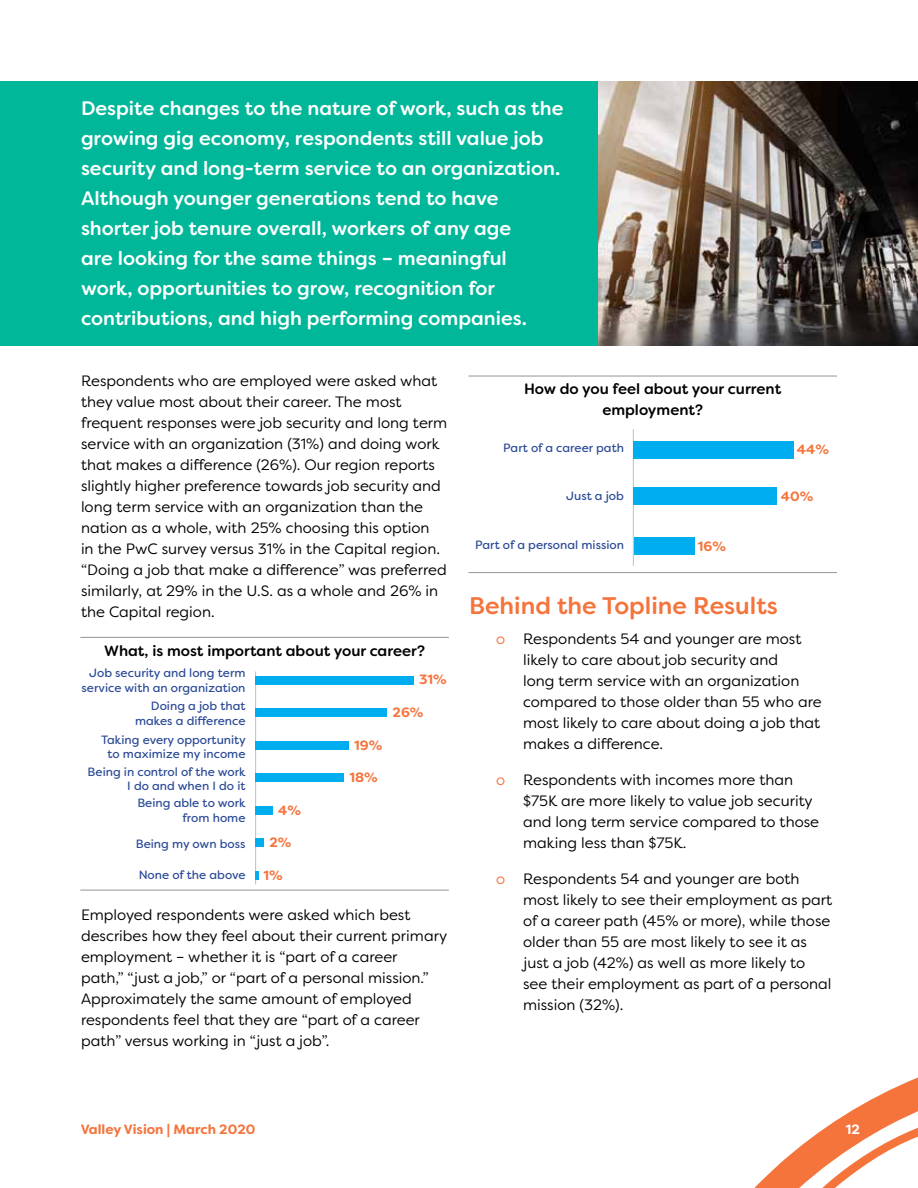
<style>
.page{position:relative;width:918px;height:1188px;background:#fff}
.page>*{position:absolute;margin:0;border:0;box-sizing:border-box;transform-origin:0 0}
.t1{font:500 24px "Filson Soft";color:#f4743c}
.t2{font:500 19.5px/30px "Filson Soft";color:#fff}
.t3{font:15px/21px "Filson Soft";color:#000}
.t4{font:500 15px/21px "Filson Soft";color:#000;text-align:center}
.t5{font:700 13.5px "Filson Soft";color:#f4743c}
.t6{font:700 13.5px "Filson Soft";color:#fff}
.t7{font:12px/14.4px "Filson Soft";color:#2a4996;text-align:right}
.s1{color:#f4743c}
</style>
<div class="page">
<svg style="left:754px;top:1077px;width:164px;height:111px"></svg>
<div style="left:0;top:81px;width:600px;height:264px;background:#00b79a"></div>
<img style="left:598px;top:81px;width:320px;height:264px">
<hr style="left:633px;top:429px;width:1px;height:137px;background:#bcbec0">
<div style="left:634px;top:441px;width:160px;height:18px;background:#00aeef"></div>
<div style="left:634px;top:488px;width:143px;height:17px;background:#00aeef"></div>
<div style="left:634px;top:538px;width:60px;height:17px;background:#00aeef"></div>
<hr style="left:468px;top:376px;width:369px;height:1px;background:#939598">
<hr style="left:468px;top:572px;width:369px;height:1px;background:#939598">
<hr style="left:255px;top:672px;width:1px;height:213px;background:#bcbec0">
<div style="left:255px;top:676px;width:159px;height:8px;background:#00aeef"></div>
<div style="left:255px;top:773px;width:89px;height:9px;background:#00aeef"></div>
<div style="left:255px;top:708px;width:132px;height:9px;background:#00aeef"></div>
<div style="left:255px;top:806px;width:18px;height:9px;background:#00aeef"></div>
<div style="left:255px;top:741px;width:94px;height:9px;background:#00aeef"></div>
<div style="left:255px;top:838px;width:9px;height:9px;background:#00aeef"></div>
<svg style="left:255px;top:871px;width:4px;height:9px"></svg>
<hr style="left:80px;top:637px;width:369px;height:1px;background:#939598">
<hr style="left:80px;top:890px;width:369px;height:1px;background:#939598">
<p class="t2" style="left:81px;top:93px;width:484px">Despite changes to the nature of work, such as the growing gig economy, respondents still value job security and long-term service to an organization.<br>Although younger generations tend to have shorter job tenure overall, workers of any age<br>are looking for the same things – meaningful<br>work, opportunities to grow, recognition for contributions, and high performing companies.</p>
<p class="t3" style="left:81px;top:370px;width:368px">Respondents who are employed were asked what they value most about their career. The most frequent responses were job security and long term service with an organization (31%) and doing work that makes a difference (26%). Our region reports slightly higher preference towards job security and long term service with an organization than the nation as a whole, with 25% choosing this option<br>in the PwC survey versus 31% in the Capital region. “Doing a job that make a difference” was preferred similarly, at 29% in the U.S. as a whole and 26% in the Capital region.</p>
<p class="t4" style="left:104px;top:640px;width:322px">What, is most important about your career?</p>
<p class="t5" style="left:419px;top:671px;width:29px">31%</p>
<p class="t5" style="left:393px;top:704px;width:32px">26%</p>
<p class="t5" style="left:354px;top:736px;width:30px">19%</p>
<p class="t5" style="left:349px;top:769px;width:30px">18%</p>
<p class="t7" style="left:82px;top:666px;width:165px">Job security and long term service with an organization</p>
<p class="t7" style="left:135px;top:699px;width:112px">Doing a job that makes a difference</p>
<p class="t7" style="left:101px;top:732px;width:146px;text-align:center">Taking every opportunity to maximize my income</p>
<p class="t7" style="left:88px;top:765px;width:160px">Being in control of the work<br>I do and when I do it</p>
<p class="t7" style="left:137px;top:796px;width:110px">Being able to work from home</p>
<p class="t7" style="left:136px;top:836px;width:111px">Being my own boss</p>
<p class="t5" style="left:278px;top:801px;width:24px">4%</p>
<p class="t5" style="left:270px;top:834px;width:24px">2%</p>
<p class="t7" style="left:139px;top:867px;width:108px">None of the above</p>
<p class="t5" style="left:264px;top:867px;width:21px">1%</p>
<p class="t3" style="left:81px;top:904px;width:368px">Employed respondents were asked which best describes how they feel about their current primary employment – whether it is “part of a career<br>path,” “just a job,” or “part of a personal mission.” Approximately the same amount of employed respondents feel that they are “part of a career path” versus working in “just a job”.</p>
<p class="t4" style="left:524px;top:379px;width:259px">How do you feel about your current employment?</p>
<p class="t7" style="left:503px;top:440px;width:122px">Part of a career path</p>
<p class="t7" style="left:566px;top:488px;width:59px">Just a job</p>
<p class="t7" style="left:475px;top:538px;width:150px">Part of a personal mission</p>
<p class="t5" style="left:698px;top:538px;width:30px">16%</p>
<p class="t5" style="left:797px;top:440px;width:34px">44%</p>
<p class="t5" style="left:781px;top:488px;width:34px">40%</p>
<h1 class="t1" style="left:469px;top:590px;width:310px">Behind the Topline Results</h1>
<p class="t3" style="left:523px;top:628px;width:300px;text-indent:-27px"><span class="s1">o</span> Respondents 54 and younger are most likely to care about job security and<br>long term service with an organization compared to those older than 55 who are most likely to care about doing a job that makes a difference.</p>
<p class="t3" style="left:523px;top:769px;width:298px;text-indent:-27px"><span class="s1">o</span> Respondents with incomes more than $75K are more likely to value job security and long term service compared to those making less than $75K.</p>
<p class="t3" style="left:523px;top:868px;width:311px;text-indent:-27px"><span class="s1">o</span> Respondents 54 and younger are both most likely to see their employment as part of a career path (45% or more), while those older than 55 are most likely to see it as just a job (42%) as well as more likely to see their employment as part of a personal mission (32%).</p>
<p class="t5" style="left:81px;top:1120px;width:176px">Valley Vision | March 2020</p>
<p class="t6" style="left:846px;top:1120px;width:16px">12</p>
</div>
